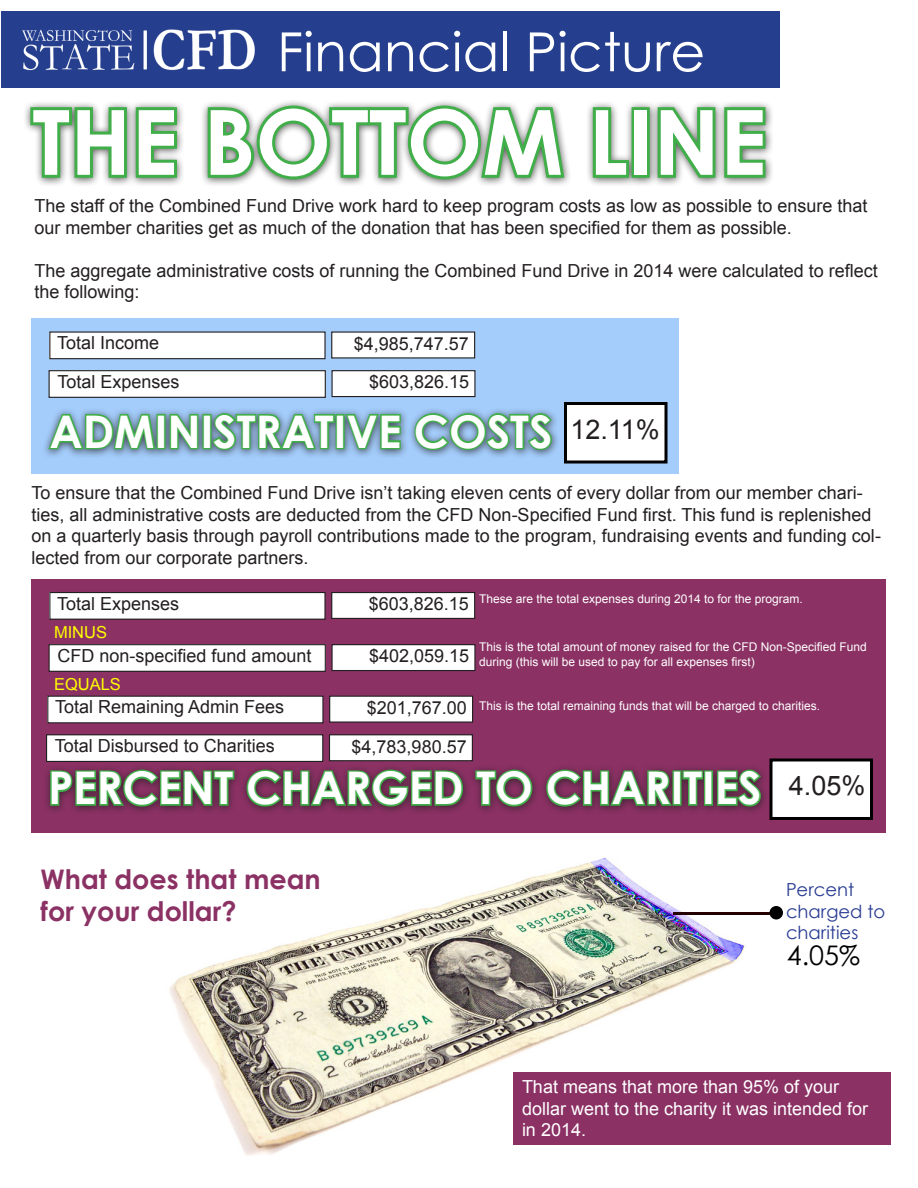
<style>
.page{position:relative;width:918px;height:1188px;background:#fff}
.page>*{position:absolute;margin:0;border:0;box-sizing:border-box;transform-origin:0 0}
.t1{font:700 90px "Century Gothic";color:#fff}
.t2{font:54px "Century Gothic";color:#fff}
.t3{font:700 45px "Century Gothic";color:#fff}
.t4{font:700 27px "Century Gothic";color:#8b3164}
.t5{font:27px "Arial";color:#231f20}
.t6{font:27px "Century Gothic";color:#000}
.t7{font:18px/21.6px "Arial";color:#231f20}
.t8{font:18px/21.6px "Arial";color:#fff}
.t9{font:18px/21.6px "Century Gothic";color:#283b92}
.t10{font:16.5px "Arial";color:#ff0}
.t11{font:12px/14.4px "Arial";color:#fff}
</style>
<div class="page">
<div style="left:1px;top:11px;width:779px;height:77px;background:#253f8e"></div>
<img style="left:22px;top:29px;width:233px;height:42px">
<div style="left:23px;top:98px;width:752px;height:90px;background:#231f20;opacity:.75"></div>
<svg style="left:27px;top:104px;width:153px;height:77px;background:#80ae83"></svg>
<svg style="left:205px;top:103px;width:363px;height:79px"></svg>
<svg style="left:590px;top:104px;width:42px;height:77px"></svg>
<div style="left:632px;top:107px;width:18px;height:71px;border:6px solid #40ae49"></div>
<svg style="left:655px;top:104px;width:114px;height:77px;background:#76a77a"></svg>
<div style="left:32px;top:319px;width:648px;height:155px;background:#a4cdfc"></div>
<div style="left:564px;top:402px;width:104px;height:62px;background:#fff;border:3px solid #000"></div>
<div style="left:41px;top:407px;width:518px;height:51px;background:#231f20;opacity:.75"></div>
<svg style="left:47px;top:412px;width:110px;height:40px;background:#629a89"></svg>
<div style="left:157px;top:414px;width:9px;height:35px;border:3px solid #40ae49"></div>
<svg style="left:168px;top:412px;width:32px;height:39px"></svg>
<div style="left:202px;top:414px;width:10px;height:35px;border:3px solid #40ae49"></div>
<svg style="left:210px;top:412px;width:126px;height:40px;background:#5f9984"></svg>
<div style="left:336px;top:414px;width:9px;height:35px;border:3px solid #40ae49"></div>
<svg style="left:343px;top:412px;width:59px;height:40px;background:#619b88"></svg>
<svg style="left:413px;top:412px;width:141px;height:40px;background:#639c8b"></svg>
<div style="left:50px;top:332px;width:275px;height:27px;background:#fff"></div>
<div style="left:49px;top:332px;width:277px;height:27px;border:1px solid #231f20"></div>
<div style="left:332px;top:332px;width:143px;height:26px;background:#fff"></div>
<div style="left:49px;top:371px;width:276px;height:26px;background:#fff"></div>
<div style="left:49px;top:370px;width:277px;height:28px;border:1px solid #231f20"></div>
<div style="left:332px;top:371px;width:143px;height:26px;background:#fff"></div>
<div style="left:332px;top:370px;width:144px;height:27px;border:1px solid #231f20"></div>
<div style="left:32px;top:579px;width:854px;height:253px;background:#8b3164"></div>
<div style="left:770px;top:758px;width:103px;height:62px;background:#fff;border:3px solid #000"></div>
<div style="left:43px;top:763px;width:726px;height:52px;background:#231f20;opacity:.75"></div>
<svg style="left:49px;top:768px;width:187px;height:40px;background:#555e49"></svg>
<svg style="left:245px;top:768px;width:220px;height:40px;background:#575d4a"></svg>
<svg style="left:474px;top:768px;width:60px;height:40px"></svg>
<svg style="left:544px;top:768px;width:130px;height:40px"></svg>
<div style="left:672px;top:770px;width:10px;height:36px;border:3px solid #40ae49"></div>
<svg style="left:681px;top:769px;width:24px;height:38px"></svg>
<div style="left:704px;top:770px;width:9px;height:36px;border:3px solid #40ae49"></div>
<svg style="left:716px;top:768px;width:47px;height:41px;background:#526248"></svg>
<div style="left:50px;top:593px;width:275px;height:26px;background:#fff"></div>
<div style="left:49px;top:592px;width:277px;height:28px;border:1px solid #231f20"></div>
<div style="left:332px;top:593px;width:143px;height:25px;background:#fff"></div>
<div style="left:331px;top:592px;width:144px;height:27px;border:1px solid #231f20"></div>
<div style="left:49px;top:645px;width:276px;height:26px;background:#fff"></div>
<div style="left:49px;top:644px;width:277px;height:28px;border:1px solid #231f20"></div>
<div style="left:332px;top:645px;width:143px;height:26px;background:#fff"></div>
<div style="left:332px;top:644px;width:144px;height:27px;border:1px solid #231f20"></div>
<div style="left:48px;top:696px;width:275px;height:27px;background:#fff"></div>
<div style="left:47px;top:696px;width:277px;height:27px;border:1px solid #231f20"></div>
<div style="left:330px;top:696px;width:143px;height:26px;background:#fff"></div>
<div style="left:329px;top:696px;width:144px;height:27px;border:1px solid #231f20"></div>
<img style="left:169px;top:857px;width:576px;height:299px">
<div style="left:513px;top:1072px;width:377px;height:73px;background:#8b3164"></div>
<hr style="left:674px;top:912px;width:103px;height:3px;background:#250000">
<div style="left:770px;top:906px;width:13px;height:14px;background:#000;border-radius:50%"></div>
<div style="left:47px;top:735px;width:276px;height:26px;background:#fff"></div>
<div style="left:46px;top:734px;width:277px;height:28px;border:1px solid #231f20"></div>
<div style="left:330px;top:735px;width:142px;height:26px;background:#fff"></div>
<div style="left:329px;top:734px;width:144px;height:27px;border:1px solid #231f20"></div>
<p class="t2" style="left:277px;top:14px;width:430px">Financial Picture</p>
<p class="t1" style="left:32px;top:74px;width:736px">THE BOTTOM LINE</p>
<p class="t7" style="left:34px;top:195px;width:835px">The staff of the Combined Fund Drive work hard to keep program costs as low as possible to ensure that our member charities get as much of the donation that has been specified for them as possible.</p>
<p class="t7" style="left:34px;top:260px;width:845px">The aggregate administrative costs of running the Combined Fund Drive in 2014 were calculated to reflect the following:</p>
<p class="t7" style="left:57px;top:332px;width:104px">Total Income</p>
<p class="t7" style="left:354px;top:333px;width:117px">$4,985,747.57</p>
<p class="t7" style="left:57px;top:371px;width:124px">Total Expenses</p>
<p class="t7" style="left:369px;top:371px;width:102px">$603,826.15</p>
<p class="t3" style="left:50px;top:397px;width:505px">ADMINISTRATIVE COSTS</p>
<p class="t5" style="left:570px;top:412px;width:91px">12.11%</p>
<p class="t7" style="left:32px;top:482px;width:851px">To ensure that the Combined Fund Drive isn’t taking eleven cents of every dollar from our member chari&shy;ties, all administrative costs are deducted from the CFD Non-Specified Fund first. This fund is replenished on a quarterly basis through payroll contributions made to the program, fundraising events and funding col&shy;lected from our corporate partners.</p>
<p class="t7" style="left:57px;top:593px;width:124px">Total Expenses</p>
<p class="t7" style="left:369px;top:593px;width:102px">$603,826.15</p>
<p class="t7" style="left:57px;top:645px;width:256px">CFD non-specified fund amount</p>
<p class="t7" style="left:369px;top:645px;width:102px">$402,059.15</p>
<p class="t7" style="left:55px;top:696px;width:231px">Total Remaining Admin Fees</p>
<p class="t7" style="left:367px;top:697px;width:102px">$201,767.00</p>
<p class="t10" style="left:54px;top:621px;width:55px">MINUS</p>
<p class="t10" style="left:54px;top:673px;width:68px">EQUALS</p>
<p class="t7" style="left:55px;top:735px;width:222px">Total Disbursed to Charities</p>
<p class="t7" style="left:352px;top:736px;width:117px">$4,783,980.57</p>
<p class="t11" style="left:479px;top:591px;width:325px">These are the total expenses during 2014 to for the program.</p>
<p class="t11" style="left:479px;top:640px;width:389px">This is the total amount of money raised for the CFD Non-Specified Fund during (this will be used to pay for all expenses first)</p>
<p class="t11" style="left:479px;top:699px;width:342px">This is the total remaining funds that will be charged to charities.</p>
<p class="t3" style="left:48px;top:754px;width:715px">PERCENT CHARGED TO CHARITIES</p>
<p class="t5" style="left:789px;top:768px;width:78px">4.05%</p>
<p class="t4" style="left:40px;top:858px;width:282px">What does that mean</p>
<p class="t4" style="left:40px;top:891px;width:198px">for your dollar?</p>
<p class="t9" style="left:786px;top:879px;width:101px">Percent charged to charities</p>
<p class="t6" style="left:787px;top:937px;width:75px">4.05%</p>
<p class="t8" style="left:522px;top:1076px;width:319px">That means that more than 95% of your</p>
<p class="t8" style="left:522px;top:1098px;width:348px">dollar went to the charity it was intended for in 2014.</p>
</div>
